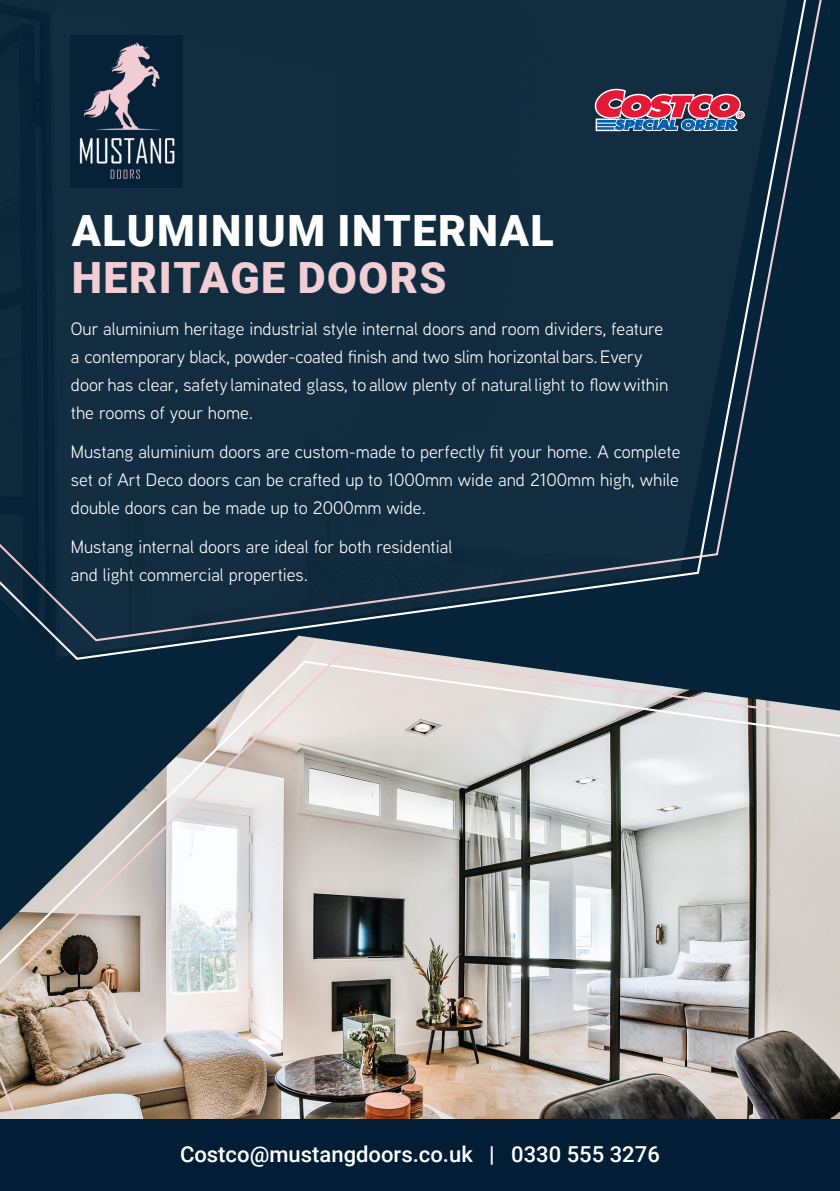
<style>
.page{position:relative;width:840px;height:1191px;background:#fff}
.page>*{position:absolute;margin:0;border:0;box-sizing:border-box;transform-origin:0 0}
.t1{font:900 43px "Roboto";letter-spacing:.035em;color:#fff}
.t2{font:900 43px "Roboto";letter-spacing:.035em;color:#f1ced4}
.t3{font:500 22px "Roboto";color:#fff}
.t4{font:18px/28px "Aaux Next";color:#fff}
.t5{font:italic 700 12.8px "Futura BT";letter-spacing:-.015em;color:#015dab;scale:1.23 1}
</style>
<div class="page">
<div style="left:808px;top:0;width:19px;height:635px;background:#052339"></div>
<div style="left:788px;top:0;width:20px;height:635px;background:#052339"></div>
<img style="left:0;top:0;width:787px;height:635px">
<img style="left:0;top:635px;width:839px;height:13px">
<img style="left:0;top:648px;width:839px;height:471px">
<img style="left:71px;top:35px;width:111px;height:152px">
<svg style="left:592px;top:88px;width:154px;height:45px;background:#936078"></svg>
<div style="left:0;top:1119px;width:839px;height:72px;background:#021d36"></div>
<h1 class="t1" style="left:72px;top:200px;width:483px">ALUMINIUM INTERNAL</h1>
<h1 class="t2" style="left:72px;top:248px;width:376px">HERITAGE DOORS</h1>
<p class="t5" style="left:615px;top:117px;width:99px">SPECIAL ORDER</p>
<p class="t4" style="left:71px;top:314px;width:598px">Our aluminium heritage industrial style internal doors and room dividers, feature a contemporary black, powder-coated finish and two slim horizontal bars. Every door has clear, safety laminated glass, to allow plenty of natural light to flow within the rooms of your home.</p>
<p class="t4" style="left:71px;top:437px;width:610px;text-align:justify">Mustang aluminium doors are custom-made to perfectly fit your home. A complete set of Art Deco doors can be crafted up to 1000mm wide and 2100mm high, while double doors can be made up to 2000mm wide.</p>
<p class="t4" style="left:71px;top:532px;width:382px">Mustang internal doors are ideal for both residential and light commercial properties.</p>
<p class="t3" style="left:180px;top:1139px;width:481px">Costco@mustangdoors.co.uk | 0330 555 3276</p>
</div>
